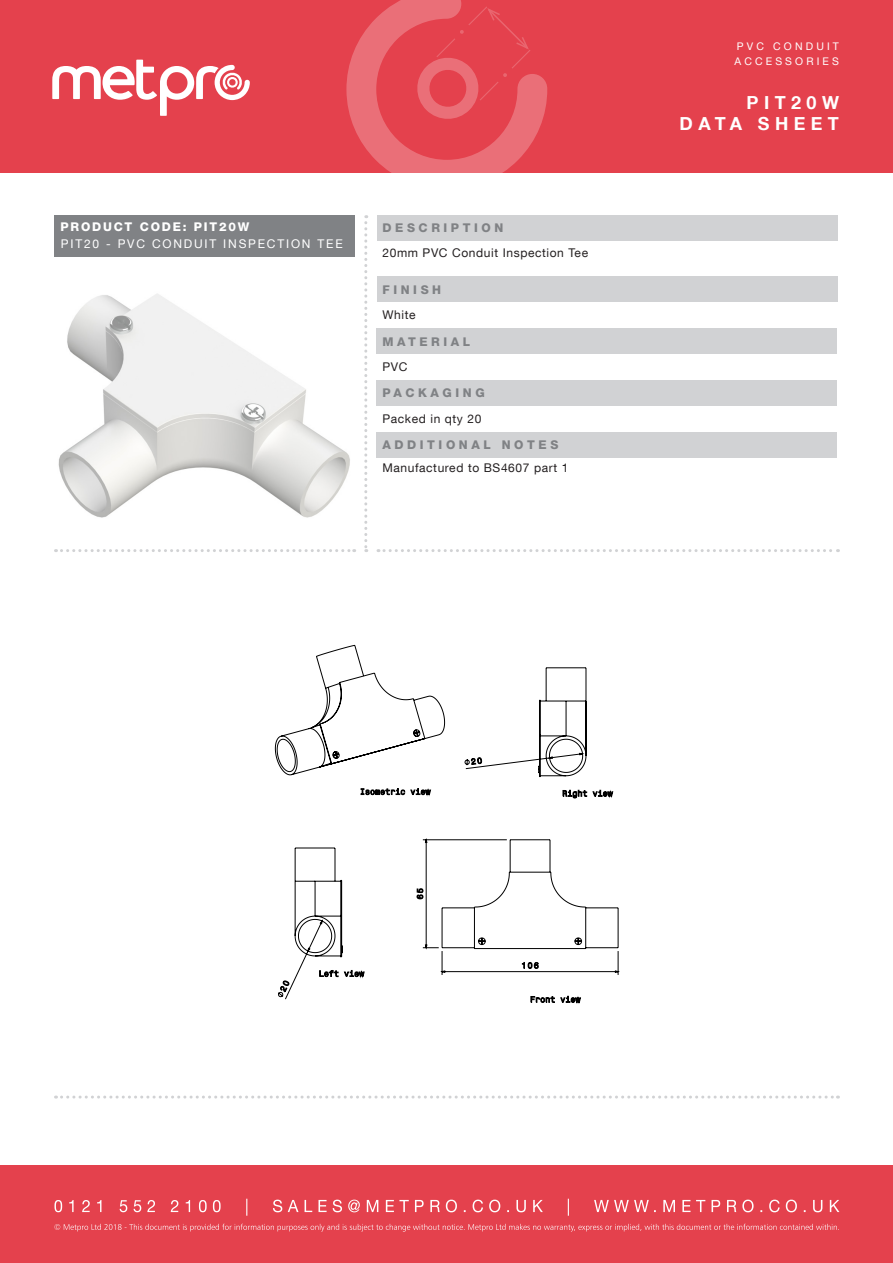
<style>
.page{position:relative;width:893px;height:1263px;background:#fff}
.page>*{position:absolute;margin:0;border:0;box-sizing:border-box;transform-origin:0 0}
.t1{font:700 18px "Helvetica Neue LT Com";letter-spacing:.3em;color:#fff}
.t2{font:12px "Helvetica Neue LT Com";letter-spacing:.05em;color:#231f20}
.t3{font:800 12px "Helvetica Neue LT Com";letter-spacing:.3em;color:#808285}
.t4{font:12px "Helvetica Neue LT Com";letter-spacing:.15em;color:#fff}
.t5{font:800 12px "Helvetica Neue LT Com";letter-spacing:.15em;color:#fff}
.t6{font:10.5px "Helvetica Neue LT Com";letter-spacing:.3em;color:#fff}
</style>
<div class="page">
<div style="left:0;top:1165px;width:893px;height:98px;background:#e4414d"></div>
<svg style="left:54px;top:1224px;width:785px;height:7px"></svg>
<svg style="left:54px;top:1199px;width:785px;height:17px"></svg>
<div style="left:0;top:0;width:893px;height:172px;background:#e4414d"></div>
<svg style="left:52px;top:60px;width:198px;height:56px"></svg>
<svg style="left:364px;top:215px;width:3px;height:337px"></svg>
<svg style="left:56px;top:549px;width:299px;height:3px"></svg>
<svg style="left:378px;top:549px;width:460px;height:3px"></svg>
<svg style="left:56px;top:1095px;width:782px;height:3px"></svg>
<svg style="left:346px;top:0;width:201px;height:173px"></svg>
<div style="left:376px;top:215px;width:461px;height:25px;background:#d1d2d4"></div>
<div style="left:55px;top:215px;width:300px;height:41px;background:#808285"></div>
<div style="left:376px;top:277px;width:461px;height:25px;background:#d1d2d4"></div>
<div style="left:376px;top:329px;width:461px;height:25px;background:#d1d2d4"></div>
<div style="left:376px;top:381px;width:461px;height:25px;background:#d1d2d4"></div>
<div style="left:376px;top:432px;width:461px;height:26px;background:#d1d2d4"></div>
<img style="left:58px;top:294px;width:292px;height:224px">
<svg style="left:278px;top:667px;width:341px;height:336px"></svg>
<svg style="left:275px;top:645px;width:170px;height:150px"></svg>
<p class="t5" style="left:61px;top:220px;width:190px">PRODUCT CODE: PIT20W</p>
<p class="t4" style="left:61px;top:236px;width:283px">PIT20 - PVC CONDUIT INSPECTION TEE</p>
<p class="t3" style="left:382px;top:221px;width:122px">DESCRIPTION</p>
<p class="t2" style="left:382px;top:245px;width:207px">20mm PVC Conduit Inspection Tee</p>
<p class="t3" style="left:382px;top:282px;width:60px">FINISH</p>
<p class="t2" style="left:382px;top:307px;width:35px">White</p>
<p class="t3" style="left:382px;top:334px;width:89px">MATERIAL</p>
<p class="t2" style="left:382px;top:359px;width:26px">PVC</p>
<p class="t3" style="left:382px;top:386px;width:104px">PACKAGING</p>
<p class="t2" style="left:382px;top:411px;width:101px">Packed in qty 20</p>
<p class="t3" style="left:382px;top:438px;width:178px">ADDITIONAL NOTES</p>
<p class="t2" style="left:382px;top:460px;width:187px">Manufactured to BS4607 part 1</p>
<p class="t6" style="left:737px;top:40px;width:104px">PVC CONDUIT</p>
<p class="t6" style="left:734px;top:55px;width:106px">ACCESSORIES</p>
<p class="t1" style="left:747px;top:91px;width:94px">PIT20W</p>
<p class="t1" style="left:680px;top:112px;width:161px">DATA SHEET</p>
</div>
